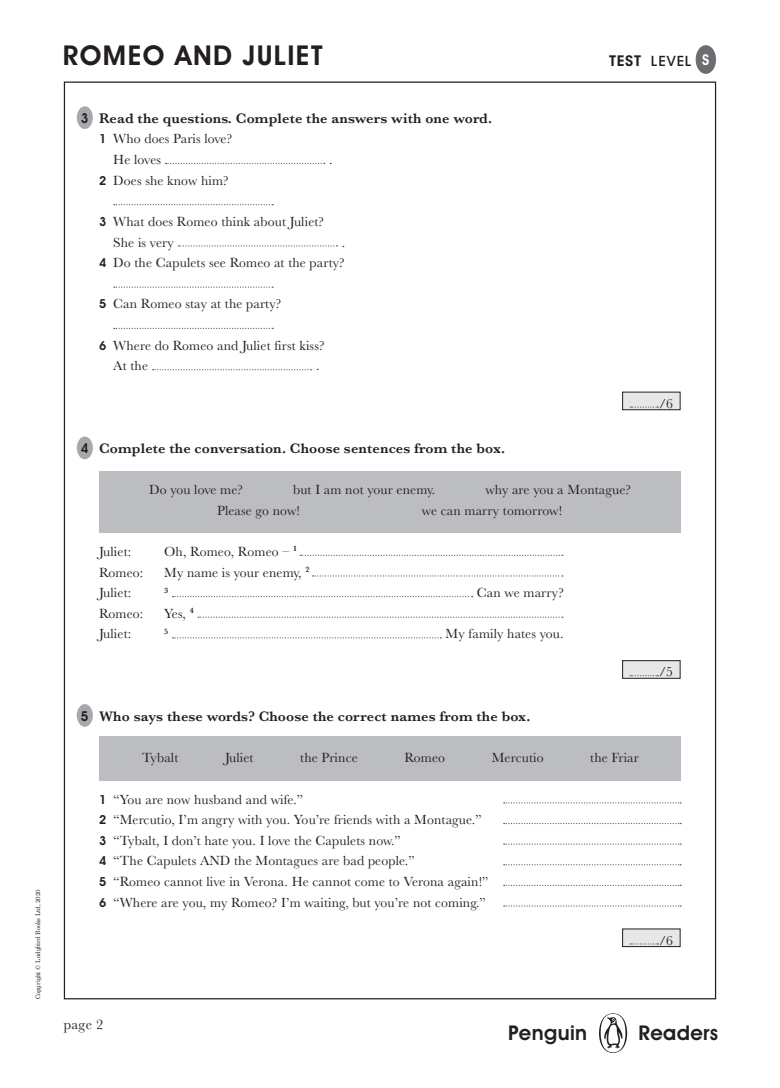
<style>
.page{position:relative;width:780px;height:1088px;background:#fff}
.page>*{position:absolute;margin:0;border:0;box-sizing:border-box;transform-origin:0 0}
.t1{font:600 27.5px "Avant Garde IT Cby BT";letter-spacing:.05em;color:#231f20}
.t2{font:600 20.5px "Avant Garde IT Cby BT";letter-spacing:.02em;color:#231f20}
.t3{font:600 14.38px "Baskerville";letter-spacing:.01em;color:#231f20}
.t4{font:14.38px "Baskerville";color:#231f20}
.t5{font:13.75px/20.6px "Baskerville";letter-spacing:.01em;color:#231f20}
.t6{font:500 13.75px "ITC Avant Garde Std";letter-spacing:.05em;color:#231f20}
.t7{font:600 13.75px "Avant Garde IT Cby BT";color:#231f20;scale:.96 1}
.t8{font:600 8px "Baskerville";color:#231f20}
.t9{font:6.25px "Century Schlbk Penguin Inf";color:#231f20}
.s1{font-weight:600;font-size:14.38px}
.s2{font-family:"Avant Garde IT Cby BT";font-weight:600;font-size:15px;color:#fff}
.s3{font-family:"Avant Garde IT Cby BT";font-weight:600;font-size:12.5px}
</style>
<div class="page">
<div style="left:695px;top:45px;width:21px;height:29px;background:#6c6d70;border-radius:50%"></div>
<svg style="left:599px;top:1013px;width:28px;height:40px"></svg>
<svg style="left:600px;top:1014px;width:25px;height:38px"></svg>
<div style="left:99px;top:736px;width:581px;height:44px;background:#bcbdc0"></div>
<div style="left:99px;top:471px;width:581px;height:62px;background:#bcbdc0"></div>
<div style="left:77px;top:106px;width:16px;height:23px;background:#a8a9ad;border-radius:50%"></div>
<div style="left:77px;top:436px;width:16px;height:23px;background:#a8a9ad;border-radius:50%"></div>
<div style="left:77px;top:704px;width:16px;height:23px;background:#a8a9ad;border-radius:50%"></div>
<svg style="left:165px;top:163px;width:160px;height:1px"></svg>
<svg style="left:114px;top:204px;width:159px;height:1px"></svg>
<svg style="left:178px;top:245px;width:159px;height:1px"></svg>
<svg style="left:114px;top:286px;width:159px;height:2px"></svg>
<svg style="left:114px;top:328px;width:159px;height:1px"></svg>
<svg style="left:152px;top:369px;width:160px;height:1px"></svg>
<svg style="left:300px;top:555px;width:263px;height:1px"></svg>
<svg style="left:312px;top:575px;width:251px;height:1px"></svg>
<svg style="left:172px;top:596px;width:300px;height:1px"></svg>
<svg style="left:198px;top:616px;width:365px;height:2px"></svg>
<svg style="left:172px;top:637px;width:269px;height:1px"></svg>
<svg style="left:503px;top:802px;width:178px;height:1px"></svg>
<svg style="left:503px;top:823px;width:178px;height:1px"></svg>
<svg style="left:503px;top:843px;width:178px;height:2px"></svg>
<svg style="left:503px;top:864px;width:178px;height:1px"></svg>
<svg style="left:503px;top:885px;width:178px;height:1px"></svg>
<svg style="left:503px;top:905px;width:178px;height:1px"></svg>
<div style="left:622px;top:392px;width:58px;height:18px;background:#e6e7e9"></div>
<div style="left:622px;top:392px;width:58px;height:18px;border:1px solid #231f20"></div>
<svg style="left:630px;top:406px;width:28px;height:2px"></svg>
<div style="left:622px;top:661px;width:58px;height:17px;background:#e6e7e9"></div>
<div style="left:622px;top:660px;width:58px;height:18px;border:1px solid #231f20"></div>
<svg style="left:630px;top:675px;width:28px;height:1px"></svg>
<div style="left:622px;top:929px;width:58px;height:17px;background:#e6e7e9"></div>
<div style="left:622px;top:928px;width:58px;height:19px;border:1px solid #231f20"></div>
<svg style="left:630px;top:943px;width:28px;height:1px"></svg>
<p class="t9" style="left:34px;top:999px;width:112px;rotate:-90deg">Copyright © Ladybird Books Ltd, 2020</p>
<h1 class="t1" style="left:63px;top:39px;width:261px">ROMEO AND JULIET</h1>
<p class="t6" style="left:609px;top:52px;width:102px"><span class="s1">TEST</span> LEVEL <span class="s2">S</span></p>
<p class="t7" style="left:81px;top:110px;width:9px">3</p>
<p class="t3" style="left:99px;top:108px;width:394px">Read the questions. Complete the answers with one word.</p>
<p class="t5" style="left:113px;top:129px;width:120px;text-indent:-14px"><span class="s3">1</span> Who does Paris love?<br>He loves</p>
<p class="t5" style="left:329px;top:149px;width:5px">.</p>
<p class="t5" style="left:99px;top:170px;width:131px"><span class="s3">2</span> Does she know him?</p>
<p class="t5" style="left:113px;top:211px;width:212px;text-indent:-14px"><span class="s3">3</span> What does Romeo think about Juliet?<br>She is very</p>
<p class="t5" style="left:99px;top:232px;width:247px;text-align:right">.<br><span class="s3">4</span> Do the Capulets see Romeo at the party?</p>
<p class="t5" style="left:99px;top:294px;width:184px"><span class="s3">5</span> Can Romeo stay at the party?</p>
<p class="t5" style="left:113px;top:335px;width:213px;text-indent:-14px"><span class="s3">6</span> Where do Romeo and Juliet first kiss?<br>At the</p>
<p class="t5" style="left:316px;top:356px;width:5px">.</p>
<p class="t5" style="left:659px;top:393px;width:16px">/6</p>
<p class="t7" style="left:81px;top:440px;width:9px">4</p>
<p class="t3" style="left:99px;top:438px;width:407px">Complete the conversation. Choose sentences from the box.</p>
<p class="t5" style="left:149px;top:479px;width:95px">Do you love me?</p>
<p class="t5" style="left:293px;top:479px;width:144px">but I am not your enemy.</p>
<p class="t5" style="left:485px;top:479px;width:147px">why are you a Montague?</p>
<p class="t5" style="left:217px;top:500px;width:84px">Please go now!</p>
<p class="t5" style="left:422px;top:500px;width:142px">we can marry tomorrow!</p>
<p class="t5" style="left:99px;top:541px;width:34px">Juliet:</p>
<p class="t5" style="left:164px;top:541px;width:134px">Oh, Romeo, Romeo – <sup>1</sup></p>
<p class="t5" style="left:99px;top:562px;width:46px">Romeo:</p>
<p class="t5" style="left:164px;top:562px;width:147px">My name is your enemy, <sup>2</sup></p>
<p class="t5" style="left:99px;top:583px;width:34px">Juliet:</p>
<p class="t8" style="left:164px;top:584px;width:6px">3</p>
<p class="t5" style="left:477px;top:583px;width:88px">Can we marry?</p>
<p class="t5" style="left:99px;top:603px;width:46px">Romeo:</p>
<p class="t5" style="left:164px;top:603px;width:31px">Yes, <sup>4</sup></p>
<p class="t5" style="left:99px;top:624px;width:34px">Juliet:</p>
<p class="t8" style="left:164px;top:626px;width:6px">5</p>
<p class="t5" style="left:445px;top:624px;width:119px">My family hates you.</p>
<p class="t5" style="left:659px;top:662px;width:16px">/5</p>
<p class="t7" style="left:81px;top:707px;width:9px">5</p>
<p class="t3" style="left:99px;top:706px;width:433px">Who says these words? Choose the correct names from the box.</p>
<p class="t5" style="left:142px;top:748px;width:38px">Tybalt</p>
<p class="t5" style="left:225px;top:748px;width:30px">Juliet</p>
<p class="t5" style="left:300px;top:748px;width:59px">the Prince</p>
<p class="t5" style="left:404px;top:748px;width:42px">Romeo</p>
<p class="t5" style="left:491px;top:748px;width:53px">Mercutio</p>
<p class="t5" style="left:590px;top:748px;width:50px">the Friar</p>
<p class="t5" style="left:99px;top:789px;width:391px"><span class="s3">1</span> “You are now husband and wife.”<br><span class="s3">2</span> “Mercutio, I’m angry with you. You’re friends with a Montague.” <span class="s3">3</span> “Tybalt, I don’t hate you. I love the Capulets now.”<br><span class="s3">4</span> “The Capulets AND the Montagues are bad people.”<br><span class="s3">5</span> “Romeo cannot live in Verona. He cannot come to Verona again!” <span class="s3">6</span> “Where are you, my Romeo? I’m waiting, but you’re not coming.”</p>
<p class="t5" style="left:659px;top:930px;width:16px">/6</p>
<p class="t4" style="left:64px;top:1015px;width:41px">page 2</p>
<h2 class="t2" style="left:508px;top:1020px;width:81px">Penguin</h2>
<h2 class="t2" style="left:638px;top:1020px;width:81px">Readers</h2>
</div>
